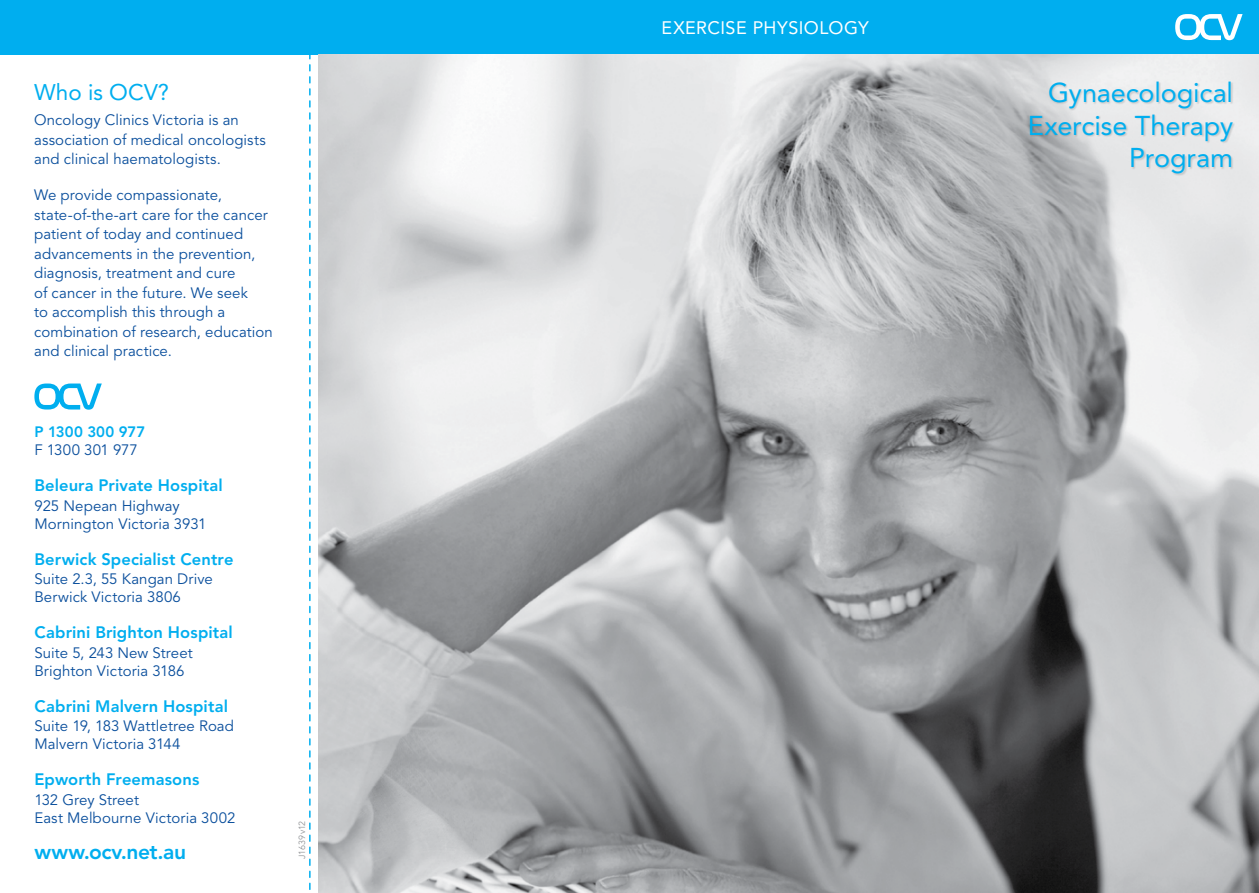
<style>
.page{position:relative;width:1259px;height:893px;background:#fff}
.page>*{position:absolute;margin:0;border:0;box-sizing:border-box;transform-origin:0 0}
.t1{font:27px/32.4px "Avenir";letter-spacing:-.005em;color:#00aeef;text-align:right}
.t2{font:22.5px "Avenir";color:#00aeef}
.t3{font:800 21px "Avenir";letter-spacing:-.02em;color:#00aeef}
.t4{font:18px "Avenir";letter-spacing:.02em;color:#fff}
.t5{font:800 16.5px "Avenir";letter-spacing:.005em;color:#00aeef}
.t6{font:15px/19.5px "Avenir";letter-spacing:.005em;color:#094e9c}
.t7{font:800 15px "Avenir";letter-spacing:.005em;color:#00aeef}
.t8{font:9px "Avenir";letter-spacing:-.015em;color:#939598}
</style>
<div class="page">
<div style="left:0;top:0;width:1259px;height:54px;background:#00aeef"></div>
<svg style="left:1175px;top:14px;width:67px;height:26px"></svg>
<img style="left:319px;top:54px;width:940px;height:839px">
<div style="left:1030px;top:82px;width:205px;height:95px;background:#000;opacity:.15"></div>
<svg style="left:309px;top:54px;width:2px;height:836px"></svg>
<svg style="left:34px;top:383px;width:68px;height:27px"></svg>
<h2 class="t2" style="left:34px;top:79px;width:136px">Who is OCV?</h2>
<p class="t6" style="left:34px;top:111px;width:233px">Oncology Clinics Victoria is an association of medical oncologists and clinical haematologists.</p>
<p class="t6" style="left:34px;top:186px;width:240px">We provide compassionate, state-of-the-art care for the cancer patient of today and continued advancements in the prevention, diagnosis, treatment and cure<br>of cancer in the future. We seek<br>to accomplish this through a combination of research, education and clinical practice.</p>
<p class="t7" style="left:34px;top:423px;width:112px">P 1300 300 977</p>
<p class="t6" style="left:34px;top:441px;width:105px">F 1300 301 977</p>
<p class="t5" style="left:34px;top:476px;width:190px">Beleura Private Hospital</p>
<p class="t6" style="left:34px;top:497px;width:173px;line-height:18px">925 Nepean Highway<br>Mornington Victoria 3931</p>
<p class="t5" style="left:34px;top:549px;width:201px">Berwick Specialist Centre</p>
<p class="t6" style="left:34px;top:571px;width:180px;line-height:18px">Suite 2.3, 55 Kangan Drive<br>Berwick Victoria 3806</p>
<p class="t5" style="left:34px;top:623px;width:200px">Cabrini Brighton Hospital</p>
<p class="t6" style="left:34px;top:644px;width:160px;line-height:18px">Suite 5, 243 New Street<br>Brighton Victoria 3186</p>
<p class="t5" style="left:34px;top:696px;width:195px">Cabrini Malvern Hospital</p>
<p class="t6" style="left:34px;top:718px;width:201px;line-height:18px">Suite 19, 183 Wattletree Road<br>Malvern Victoria 3144</p>
<p class="t5" style="left:34px;top:770px;width:167px">Epworth Freemasons</p>
<p class="t6" style="left:34px;top:791px;width:202px;line-height:18px">132 Grey Street<br>East Melbourne Victoria 3002</p>
<h3 class="t3" style="left:34px;top:839px;width:153px">www.ocv.net.au</h3>
<p class="t8" style="left:297px;top:859px;width:40px;rotate:-90deg">J1639v12</p>
<p class="t4" style="left:661px;top:17px;width:209px">EXERCISE PHYSIOLOGY</p>
<h1 class="t1" style="left:1027px;top:77px;width:207px">Gynaecological<br>Exercise Therapy<br>Program</h1>
</div>
